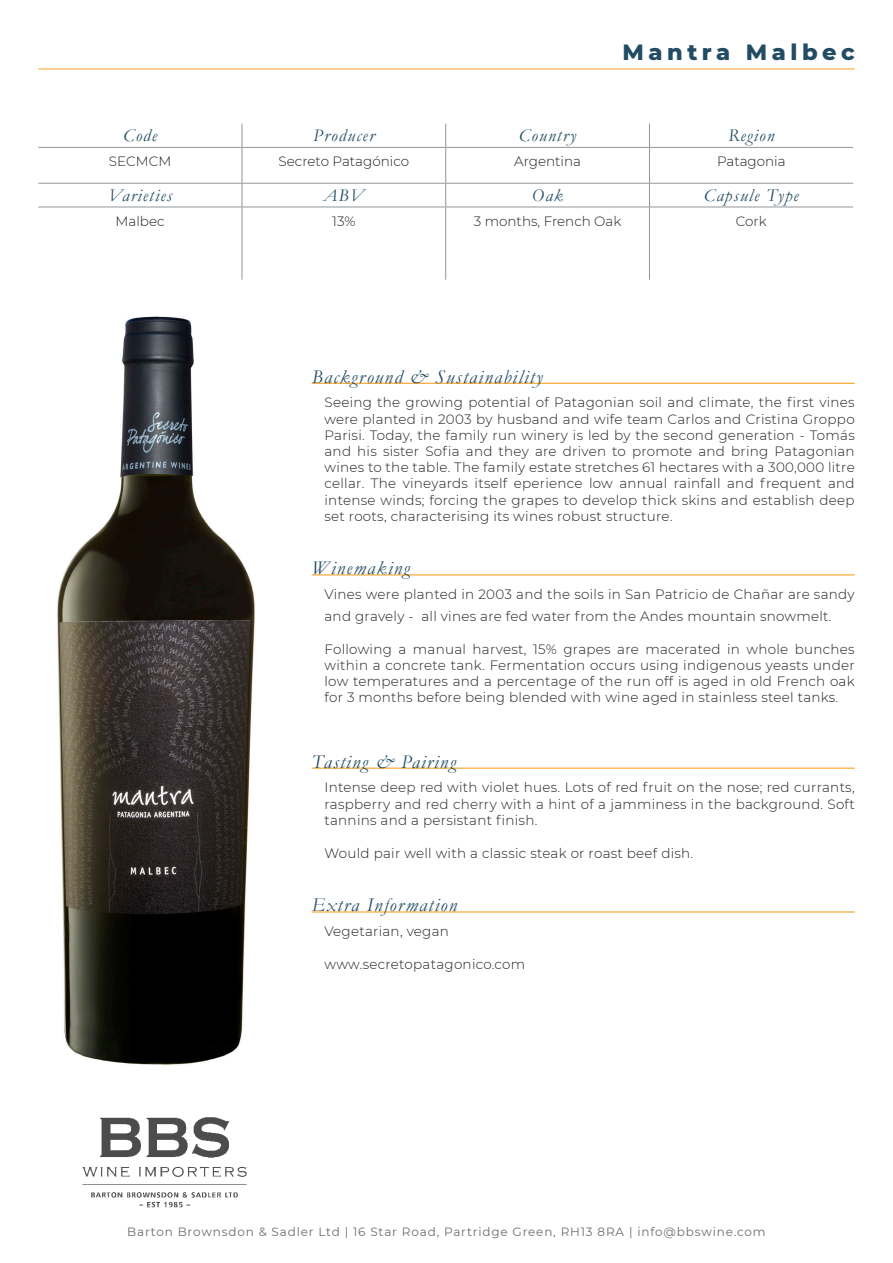
<style>
.page{position:relative;width:893px;height:1263px;background:#fff}
.page>*{position:absolute;margin:0;border:0;box-sizing:border-box;transform-origin:0 0}
.Paragraph_Style_1{font:800 22.5px "Montserrat";letter-spacing:.2em;color:#224c63}
.Main_text_header{font:italic 19.5px "Garamond";letter-spacing:.07em;color:#224c63}
.Shortlist_Header{font:italic 18px "Garamond";letter-spacing:.07em;color:#224c63}
.Main_text{font:300 13.5px/16.2px "Montserrat";letter-spacing:.02em;color:#231f20;text-align:justify}
.Shortlist_text{font:300 13.5px "Montserrat";color:#231f20}
.t1{font:12px "Montserrat";letter-spacing:.07em;color:#6c6d70}
</style>
<div class="page">
<img style="left:82px;top:1117px;width:165px;height:91px">
<hr style="left:312px;top:383px;width:543px;height:1px;background:#f9a224">
<hr style="left:312px;top:574px;width:543px;height:1px;background:#f9a224">
<hr style="left:312px;top:768px;width:543px;height:1px;background:#f9a224">
<hr style="left:312px;top:911px;width:543px;height:1px;background:#f9a224">
<img style="left:57px;top:316px;width:198px;height:749px">
<svg style="left:242px;top:124px;width:1px;height:23px"></svg>
<svg style="left:445px;top:124px;width:1px;height:23px"></svg>
<svg style="left:649px;top:124px;width:1px;height:23px"></svg>
<hr style="left:38px;top:147px;width:204px;height:1px;background:#939598">
<hr style="left:242px;top:147px;width:204px;height:1px;background:#939598">
<hr style="left:242px;top:148px;width:1px;height:35px;background:#939598">
<hr style="left:446px;top:147px;width:203px;height:1px;background:#939598">
<hr style="left:445px;top:148px;width:1px;height:35px;background:#939598">
<hr style="left:649px;top:147px;width:204px;height:1px;background:#939598">
<hr style="left:649px;top:148px;width:1px;height:35px;background:#939598">
<hr style="left:38px;top:183px;width:204px;height:1px;background:#939598">
<hr style="left:242px;top:183px;width:204px;height:1px;background:#939598">
<svg style="left:242px;top:184px;width:1px;height:23px"></svg>
<hr style="left:446px;top:183px;width:203px;height:1px;background:#939598">
<svg style="left:445px;top:184px;width:1px;height:23px"></svg>
<hr style="left:649px;top:183px;width:204px;height:1px;background:#939598">
<svg style="left:649px;top:184px;width:1px;height:23px"></svg>
<hr style="left:38px;top:207px;width:204px;height:1px;background:#939598">
<hr style="left:242px;top:207px;width:204px;height:1px;background:#939598">
<hr style="left:242px;top:207px;width:1px;height:73px;background:#939598">
<hr style="left:446px;top:207px;width:203px;height:1px;background:#939598">
<hr style="left:445px;top:207px;width:1px;height:73px;background:#939598">
<hr style="left:649px;top:207px;width:204px;height:1px;background:#939598">
<hr style="left:649px;top:207px;width:1px;height:73px;background:#939598">
<hr style="left:38px;top:69px;width:817px;height:1px;background:#f9a224">
<p class="Paragraph_Style_1" style="left:623px;top:36px;width:234px">Mantra Malbec</p>
<p class="Shortlist_Header" style="left:123px;top:124px;width:35px">Code</p>
<p class="Shortlist_Header" style="left:313px;top:124px;width:63px">Producer</p>
<p class="Shortlist_Header" style="left:519px;top:124px;width:59px">Country</p>
<p class="Shortlist_Header" style="left:728px;top:124px;width:48px">Region</p>
<p class="Shortlist_text" style="left:109px;top:152px;width:64px">SECMCM</p>
<p class="Shortlist_text" style="left:279px;top:152px;width:132px">Secreto Patagónico</p>
<p class="Shortlist_text" style="left:514px;top:152px;width:68px">Argentina</p>
<p class="Shortlist_text" style="left:717px;top:152px;width:70px">Patagonia</p>
<p class="Shortlist_Header" style="left:108px;top:183px;width:66px">Varieties</p>
<p class="Shortlist_Header" style="left:323px;top:183px;width:42px">ABV</p>
<p class="Shortlist_Header" style="left:532px;top:183px;width:33px">Oak</p>
<p class="Shortlist_Header" style="left:704px;top:183px;width:96px">Capsule Type</p>
<p class="Shortlist_text" style="left:116px;top:212px;width:50px">Malbec</p>
<p class="Shortlist_text" style="left:332px;top:212px;width:25px">13%</p>
<p class="Shortlist_text" style="left:474px;top:212px;width:149px">3 months, French Oak</p>
<p class="Shortlist_text" style="left:736px;top:212px;width:32px">Cork</p>
<p class="Main_text_header" style="left:312px;top:363px;width:232px">Background &amp; Sustainability</p>
<p class="Main_text" style="left:324px;top:394px;width:532px">Seeing the growing potential of Patagonian soil and climate, the first vines were planted in 2003 by husband and wife team Carlos and Cristina Groppo Parisi. Today, the family run winery is led by the second generation - Tomás and his sister Sofia and they are driven to promote and bring Patagonian wines to the table. The family estate stretches 61 hectares with a 300,000 litre cellar. The vineyards itself eperience low annual rainfall and frequent and intense winds; forcing the grapes to develop thick skins and establish deep set roots, characterising its wines robust structure.</p>
<p class="Main_text_header" style="left:312px;top:555px;width:100px">Winemaking</p>
<p class="Main_text" style="left:324px;top:583px;width:532px;line-height:21.6px">Vines were planted in 2003 and the soils in San Patricio de Chañar are sandy and gravely - all vines are fed water from the Andes mountain snowmelt.</p>
<p class="Main_text" style="left:324px;top:640px;width:532px">Following a manual harvest, 15% grapes are macerated in whole bunches within a concrete tank. Fermentation occurs using indigenous yeasts under low temperatures and a percentage of the run off is aged in old French oak for 3 months before being blended with wine aged in stainless steel tanks.</p>
<p class="Main_text_header" style="left:312px;top:748px;width:146px">Tasting &amp; Pairing</p>
<p class="Main_text" style="left:324px;top:779px;width:532px">Intense deep red with violet hues. Lots of red fruit on the nose; red currants, raspberry and red cherry with a hint of a jamminess in the background. Soft tannins and a persistant finish.</p>
<p class="Main_text" style="left:324px;top:844px;width:370px">Would pair well with a classic steak or roast beef dish.</p>
<p class="Main_text_header" style="left:312px;top:892px;width:147px">Extra Information</p>
<p class="Main_text" style="left:324px;top:923px;width:126px">Vegetarian, vegan</p>
<p class="Main_text" style="left:324px;top:956px;width:202px">www.secretopatagonico.com</p>
<p class="t1" style="left:127px;top:1224px;width:640px">Barton Brownsdon &amp; Sadler Ltd | 16 Star Road, Partridge Green, RH13 8RA | info@bbswine.com</p>
</div>
